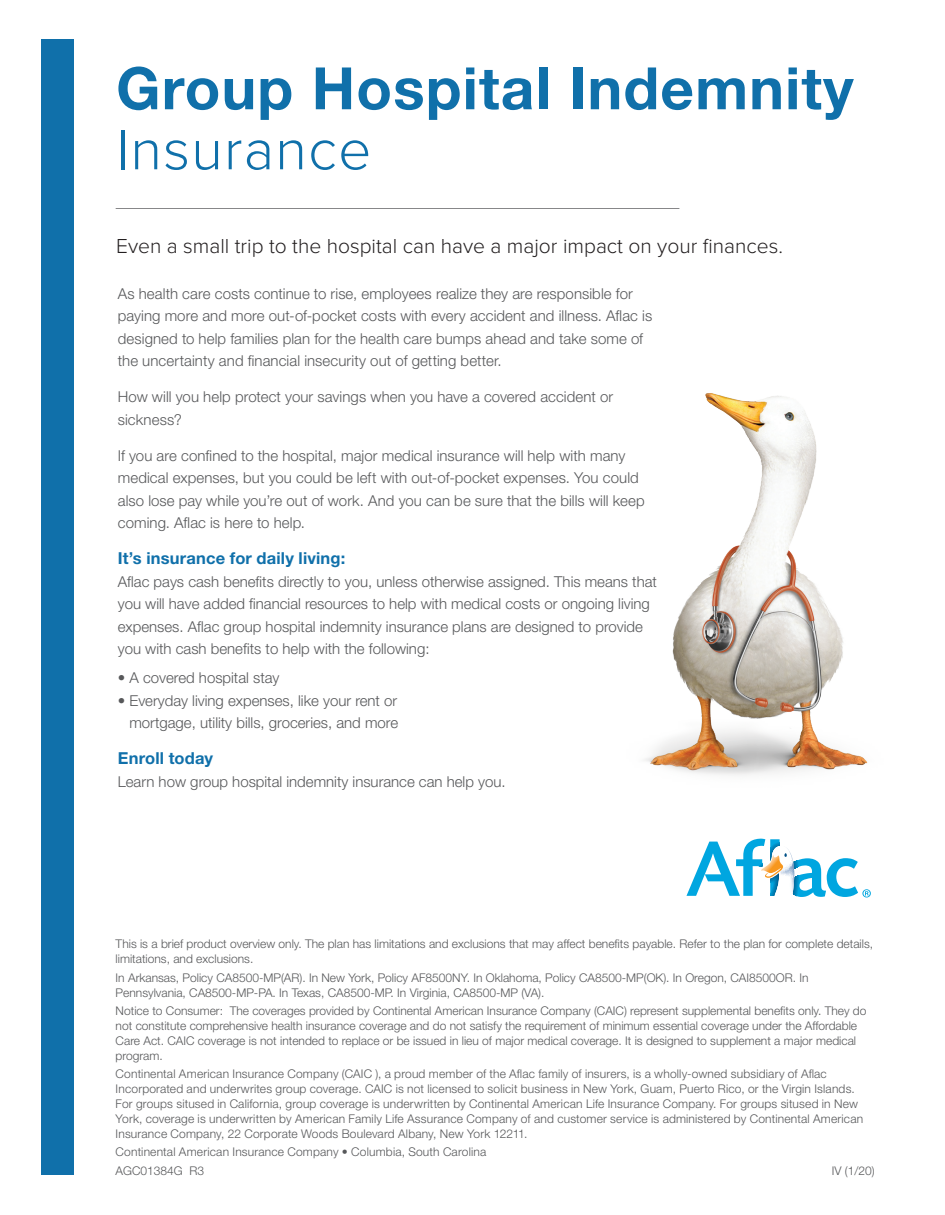
<style>
.page{position:relative;width:945px;height:1215px;background:#fff}
.page>*{position:absolute;margin:0;border:0;box-sizing:border-box;transform-origin:0 0}
.t1{font:700 58.5px/60px "Helvetica Neue LT Std";letter-spacing:.02em;color:#1070aa}
.t2{font:300 21px "Proxima Nova";color:#231f20}
.t3{font:700 16.5px "Helvetica Neue LT Std";letter-spacing:.01em;color:#1070aa}
.t4{font:300 15px/22.5px "Helvetica Neue LT Std";color:#57585a}
.t5{font:300 12px/15px "Helvetica Neue LT Std";color:#57585a}
.s1{font-family:"Proxima Nova";font-weight:300}
</style>
<div class="page">
<hr style="left:116px;top:209px;width:563px;height:1px;background:#57585a">
<div style="left:41px;top:40px;width:33px;height:1135px;background:#1070aa"></div>
<img style="left:644px;top:393px;width:224px;height:382px">
<svg style="left:686px;top:839px;width:185px;height:59px"></svg>
<h1 class="t1" style="left:116px;top:57px;width:739px">Group Hospital Indemnity<br><span class="s1">Insurance</span></h1>
<p class="t2" style="left:116px;top:237px;width:668px">Even a small trip to the hospital can have a major impact on your finances.</p>
<p class="t4" style="left:118px;top:282px;width:536px">As health care costs continue to rise, employees realize they are responsible for paying more and more out-of-pocket costs with every accident and illness. Aflac is designed to help families plan for the health care bumps ahead and take some of the uncertainty and financial insecurity out of getting better.</p>
<p class="t4" style="left:118px;top:385px;width:497px">How will you help protect your savings when you have a covered accident or sickness?</p>
<p class="t4" style="left:118px;top:444px;width:528px">If you are confined to the hospital, major medical insurance will help with many medical expenses, but you could be left with out-of-pocket expenses. You could also lose pay while you’re out of work. And you can be sure that the bills will keep coming. Aflac is here to help.</p>
<p class="t3" style="left:118px;top:548px;width:229px">It’s insurance for daily living:</p>
<p class="t4" style="left:118px;top:570px;width:541px">Aflac pays cash benefits directly to you, unless otherwise assigned. This means that you will have added financial resources to help with medical costs or ongoing living expenses. Aflac group hospital indemnity insurance plans are designed to provide you with cash benefits to help with the following:</p>
<p class="t4" style="left:118px;top:667px;width:163px">• A covered hospital stay</p>
<p class="t4" style="left:118px;top:689px;width:282px;text-align:right">• Everyday living expenses, like your rent or mortgage, utility bills, groceries, and more</p>
<p class="t3" style="left:118px;top:748px;width:97px">Enroll today</p>
<p class="t4" style="left:118px;top:770px;width:389px">Learn how group hospital indemnity insurance can help you.</p>
<p class="t5" style="left:116px;top:936px;width:759px">This is a brief product overview only. The plan has limitations and exclusions that may affect benefits payable. Refer to the plan for complete details, limitations, and exclusions.</p>
<p class="t5" style="left:116px;top:970px;width:694px">In Arkansas, Policy CA8500-MP(AR). In New York, Policy AF8500NY. In Oklahoma, Policy CA8500-MP(OK). In Oregon, CAI8500OR. In<br>Pennsylvania, CA8500-MP-PA. In Texas, CA8500-MP. In Virginia, CA8500-MP (VA).</p>
<p class="t5" style="left:116px;top:1003px;width:752px">Notice to Consumer: The coverages provided by Continental American Insurance Company (CAIC) represent supplemental benefits only. They do not constitute comprehensive health insurance coverage and do not satisfy the requirement of minimum essential coverage under the Affordable Care Act. CAIC coverage is not intended to replace or be issued in lieu of major medical coverage. It is designed to supplement a major medical program.</p>
<p class="t5" style="left:116px;top:1066px;width:749px">Continental American Insurance Company (CAIC ), a proud member of the Aflac family of insurers, is a wholly-owned subsidiary of Aflac Incorporated and underwrites group coverage. CAIC is not licensed to solicit business in New York, Guam, Puerto Rico, or the Virgin Islands.<br>For groups sitused in California, group coverage is underwritten by Continental American Life Insurance Company. For groups sitused in New York, coverage is underwritten by American Family Life Assurance Company of and customer service is administered by Continental American Insurance Company, 22 Corporate Woods Boulevard Albany, New York 12211.</p>
<p class="t5" style="left:116px;top:1143px;width:372px;line-height:18.3px">Continental American Insurance Company • Columbia, South Carolina<br>AGC01384G R3</p>
<p class="t5" style="left:832px;top:1163px;width:44px">IV (1/20)</p>
</div>
